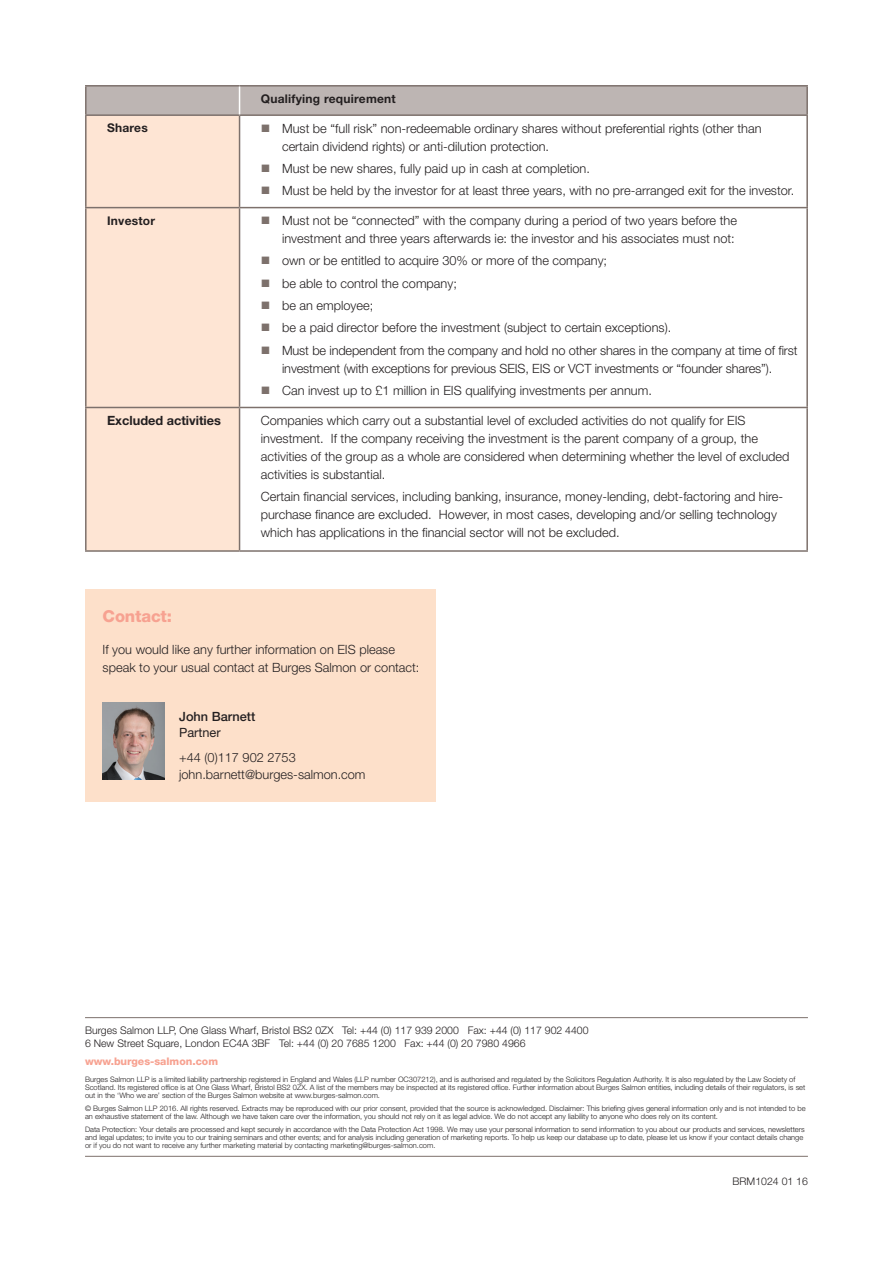
<style>
.page{position:relative;width:893px;height:1263px;background:#fff}
.page>*{position:absolute;margin:0;border:0;box-sizing:border-box;transform-origin:0 0}
.title_-_pink{font:800 16.5px "Helvetica Neue LT Std";letter-spacing:-.01em;color:#f7a291}
.bullets{font:300 12.75px/18px "Helvetica Neue LT Std";color:#231f20}
.bodytext{font:300 12.75px/16.5px "Helvetica Neue LT Std";color:#231f20}
.bodytext-2{font:700 12.75px "Helvetica Neue LT Std";color:#231f20}
.bodytext-3{font:500 12.75px/16.5px "Helvetica Neue LT Std";color:#231f20}
.bodytext-4{font:700 12px "Helvetica Neue LT Std";letter-spacing:.02em;color:#231f20}
.t1{font:300 10.5px/13.5px "Helvetica Neue LT Std";color:#231f20}
.t2{font:800 10.5px "Helvetica Neue LT Std";color:#f7a291}
.disclaimer{font:300 7.5px/8.2px "Helvetica Neue LT Std";color:#231f20}
.s1{font-weight:400}
</style>
<div class="page">
<hr style="left:85px;top:1156px;width:723px;height:1px;background:#7d716c">
<hr style="left:85px;top:1017px;width:723px;height:1px;background:#7d716c">
<div style="left:87px;top:116px;width:152px;height:434px;background:#fee5d4"></div>
<hr style="left:85px;top:85px;width:155px;height:2px;background:#7d716c">
<hr style="left:85px;top:87px;width:2px;height:27px;background:#7d716c">
<hr style="left:240px;top:85px;width:568px;height:2px;background:#7d716c">
<hr style="left:806px;top:87px;width:2px;height:27px;background:#7d716c">
<hr style="left:85px;top:114px;width:155px;height:2px;background:#7d716c">
<hr style="left:85px;top:116px;width:2px;height:91px;background:#7d716c">
<hr style="left:240px;top:114px;width:568px;height:2px;background:#7d716c">
<hr style="left:239px;top:116px;width:1px;height:91px;background:#7d716c">
<hr style="left:806px;top:116px;width:2px;height:91px;background:#7d716c">
<hr style="left:85px;top:207px;width:155px;height:1px;background:#7d716c">
<hr style="left:85px;top:208px;width:2px;height:199px;background:#7d716c">
<hr style="left:240px;top:207px;width:568px;height:1px;background:#7d716c">
<hr style="left:239px;top:208px;width:1px;height:199px;background:#7d716c">
<hr style="left:806px;top:208px;width:2px;height:199px;background:#7d716c">
<hr style="left:85px;top:407px;width:155px;height:1px;background:#7d716c">
<hr style="left:85px;top:408px;width:2px;height:142px;background:#7d716c">
<hr style="left:240px;top:407px;width:568px;height:1px;background:#7d716c">
<hr style="left:239px;top:408px;width:1px;height:142px;background:#7d716c">
<hr style="left:806px;top:408px;width:2px;height:142px;background:#7d716c">
<hr style="left:85px;top:550px;width:155px;height:2px;background:#7d716c">
<hr style="left:240px;top:550px;width:568px;height:2px;background:#7d716c">
<svg style="left:86px;top:86px;width:721px;height:29px;background:#bab2b0"></svg>
<div style="left:85px;top:589px;width:351px;height:212px;background:#fde0ca"></div>
<img style="left:103px;top:702px;width:61px;height:77px">
<p class="bodytext-4" style="left:261px;top:91px;width:137px">Qualifying requirement</p>
<p class="bodytext-4" style="left:107px;top:121px;width:42px">Shares</p>
<p class="bullets" style="left:282px;top:119px;width:481px">Must be “full risk” non-redeemable ordinary shares without preferential rights (other than certain dividend rights) or anti-dilution protection.</p>
<p class="bullets" style="left:282px;top:159px;width:309px">Must be new shares, fully paid up in cash at completion.</p>
<p class="bullets" style="left:282px;top:181px;width:514px">Must be held by the investor for at least three years, with no pre-arranged exit for the investor.</p>
<p class="bodytext-4" style="left:107px;top:213px;width:50px">Investor</p>
<p class="bullets" style="left:282px;top:211px;width:456px">Must not be “connected” with the company during a period of two years before the investment and three years afterwards ie: the investor and his associates must not:</p>
<p class="bullets" style="left:282px;top:252px;width:327px">own or be entitled to acquire 30% or more of the company;</p>
<p class="bullets" style="left:282px;top:274px;width:176px">be able to control the company;</p>
<p class="bullets" style="left:282px;top:296px;width:93px">be an employee;</p>
<p class="bullets" style="left:282px;top:318px;width:391px">be a paid director before the investment (subject to certain exceptions).</p>
<p class="bullets" style="left:282px;top:341px;width:517px">Must be independent from the company and hold no other shares in the company at time of first investment (with exceptions for previous SEIS, EIS or VCT investments or “founder shares”).</p>
<p class="bullets" style="left:282px;top:381px;width:371px">Can invest up to £1 million in EIS qualifying investments per annum.</p>
<p class="bodytext-2" style="left:107px;top:413px;width:115px">Excluded activities</p>
<p class="bullets" style="left:261px;top:411px;width:530px">Companies which carry out a substantial level of excluded activities do not qualify for EIS investment. If the company receiving the investment is the parent company of a group, the activities of the group as a whole are considered when determining whether the level of excluded activities is substantial.</p>
<p class="bullets" style="left:261px;top:487px;width:524px">Certain financial services, including banking, insurance, money-lending, debt-factoring and hire&shy;purchase finance are excluded. However, in most cases, developing and/or selling technology which has applications in the financial sector will not be excluded.</p>
<p class="title_-_pink" style="left:103px;top:606px;width:71px">Contact:</p>
<p class="bullets" style="left:103px;top:640px;width:318px">If you would like any further information on EIS please speak to your usual contact at Burges Salmon or contact:</p>
<p class="bodytext-3" style="left:179px;top:708px;width:78px">John Barnett<br><span class="s1">Partner</span></p>
<p class="bodytext" style="left:179px;top:749px;width:188px">+44 (0)117 902 2753 john.barnett@burges-salmon.com</p>
<p class="t1" style="left:85px;top:1023px;width:505px">Burges Salmon LLP, One Glass Wharf, Bristol BS2 0ZX Tel: +44 (0) 117 939 2000 Fax: +44 (0) 117 902 4400<br>6 New Street Square, London EC4A 3BF Tel: +44 (0) 20 7685 1200 Fax: +44 (0) 20 7980 4966</p>
<p class="t2" style="left:85px;top:1055px;width:135px">www.burges-salmon.com</p>
<p class="disclaimer" style="left:85px;top:1075px;width:722px">Burges Salmon LLP is a limited liability partnership registered in England and Wales (LLP number OC307212), and is authorised and regulated by the Solicitors Regulation Authority. It is also regulated by the Law Society of<br>Scotland. Its registered office is at One Glass Wharf, Bristol BS2 0ZX. A list of the members may be inspected at its registered office. Further information about Burges Salmon entities, including details of their regulators, is set out in the ‘Who we are’ section of the Burges Salmon website at www.burges-salmon.com.</p>
<p class="disclaimer" style="left:85px;top:1104px;width:722px">© Burges Salmon LLP 2016. All rights reserved. Extracts may be reproduced with our prior consent, provided that the source is acknowledged. Disclaimer: This briefing gives general information only and is not intended to be an exhaustive statement of the law. Although we have taken care over the information, you should not rely on it as legal advice. We do not accept any liability to anyone who does rely on its content.</p>
<p class="disclaimer" style="left:85px;top:1124px;width:721px">Data Protection: Your details are processed and kept securely in accordance with the Data Protection Act 1998. We may use your personal information to send information to you about our products and services, newsletters and legal updates; to invite you to our training seminars and other events; and for analysis including generation of marketing reports. To help us keep our database up to date, please let us know if your contact details change or if you do not want to receive any further marketing material by contacting marketing@burges-salmon.com.</p>
<p class="t1" style="left:733px;top:1175px;width:77px">BRM1024 01 16</p>
</div>
